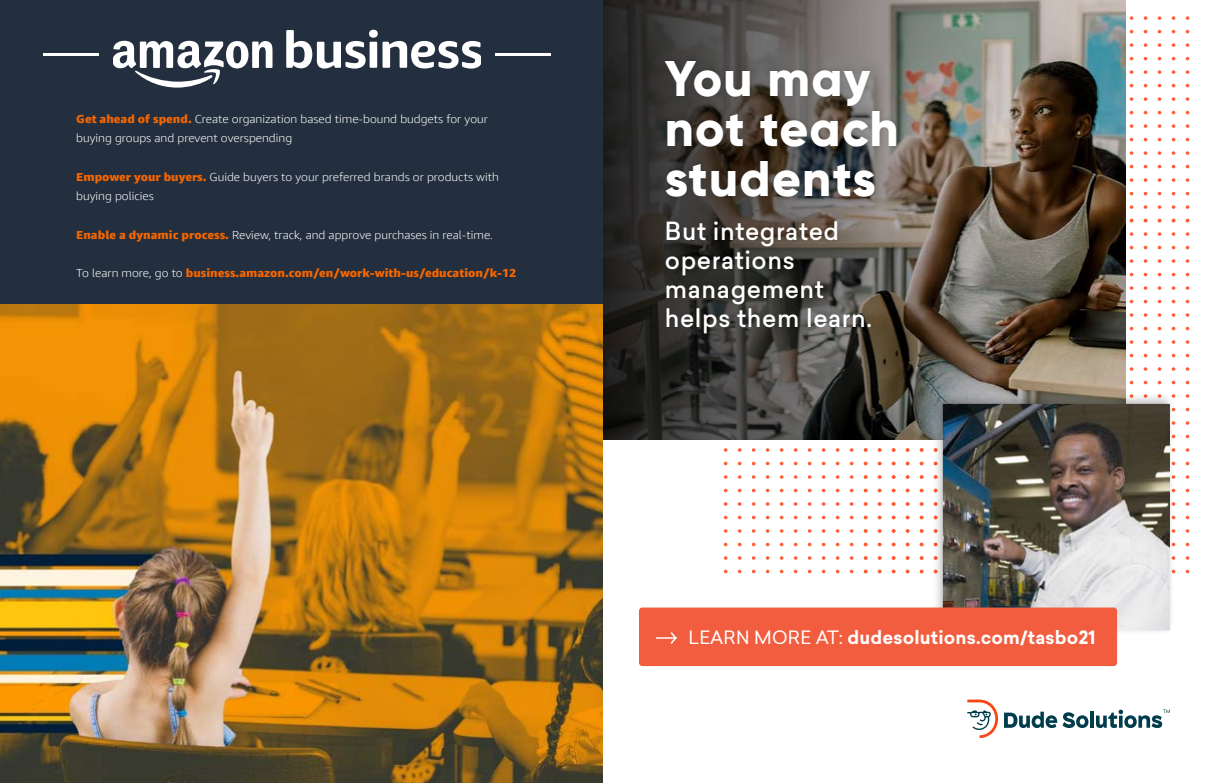
<style>
.page{position:relative;width:1206px;height:783px;background:#fff}
.page>*{position:absolute;margin:0;border:0;box-sizing:border-box;transform-origin:0 0}
.t1{font:800 50px/50px "Gilroy";letter-spacing:.025em;color:#fff}
.t2{font:500 24px/28.8px "Sailec";letter-spacing:.025em;color:#fff}
.t3{font:700 18px "Sailec";letter-spacing:.01em;color:#fff}
.t4{font:300 11.7px/19.3px "Amazon Ember Display";color:#fff}
.t5{font:800 11.7px "Amazon Ember Display";color:#f56600}
.s1{font-weight:800;color:#f56600}
.s2{font-weight:300;color:#fff}
.s3{font-weight:400}
</style>
<div class="page">
<svg style="left:1125px;top:16px;width:64px;height:409px"></svg>
<svg style="left:864px;top:435px;width:325px;height:139px"></svg>
<svg style="left:724px;top:448px;width:129px;height:126px"></svg>
<img style="left:1002px;top:0;width:123px;height:393px">
<svg style="left:603px;top:0;width:399px;height:440px;background:#534f48"></svg>
<div style="left:932px;top:393px;width:243px;height:243px;background:#000;opacity:.25"></div>
<img style="left:943px;top:404px;width:227px;height:226px">
<div style="left:639px;top:608px;width:478px;height:58px;background:#f15d3e;border-radius:3px"></div>
<svg style="left:656px;top:632px;width:21px;height:12px"></svg>
<div style="left:660px;top:55px;width:242px;height:147px;background:#000;opacity:.15"></div>
<div style="left:661px;top:217px;width:215px;height:121px;background:#000;opacity:.15"></div>
<svg style="left:967px;top:700px;width:31px;height:38px"></svg>
<svg style="left:1004px;top:712px;width:53px;height:16px"></svg>
<svg style="left:1063px;top:712px;width:25px;height:16px"></svg>
<hr style="left:1090px;top:712px;width:4px;height:16px;background:#003d4c">
<svg style="left:1096px;top:709px;width:74px;height:19px"></svg>
<div style="left:0;top:0;width:603px;height:783px;background:#232f3e"></div>
<svg style="left:286px;top:30px;width:195px;height:39px"></svg>
<svg style="left:114px;top:41px;width:159px;height:47px"></svg>
<img style="left:0;top:305px;width:603px;height:478px">
<hr style="left:43px;top:53px;width:56px;height:3px;background:#fff">
<hr style="left:495px;top:53px;width:55px;height:3px;background:#fff">
<p class="t4" style="left:76px;top:109px;width:413px"><span class="s1">Get ahead of spend.</span> Create organization based time-bound budgets for your buying groups and prevent overspending</p>
<p class="t4" style="left:76px;top:167px;width:424px"><span class="s1">Empower your buyers.</span> Guide buyers to your preferred brands or products with buying policies</p>
<p class="t4" style="left:76px;top:225px;width:418px"><span class="s1">Enable a dynamic process.</span> Review, track, and approve purchases in real-time.</p>
<p class="t5" style="left:76px;top:266px;width:442px"><span class="s2">To learn more, go to</span> business.amazon.com/en/work-with-us/education/k-12</p>
<h1 class="t1" style="left:665px;top:53px;width:235px">You may not teach students</h1>
<h2 class="t2" style="left:665px;top:217px;width:208px">But integrated operations management helps them learn.</h2>
<h3 class="t3" style="left:689px;top:624px;width:408px"><span class="s3">LEARN MORE AT:</span> dudesolutions.com/tasbo21</h3>
</div>
